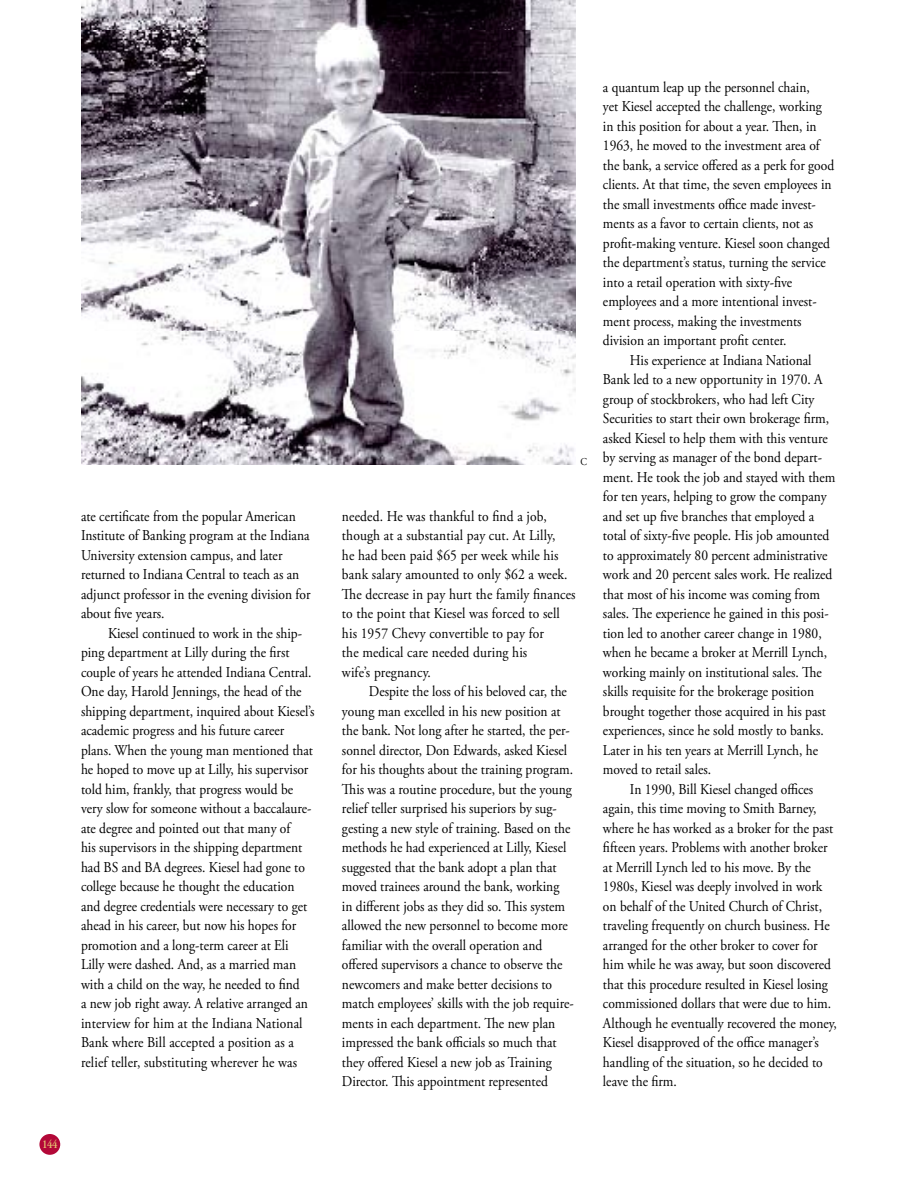
<style>
.page{position:relative;width:918px;height:1188px;background:#fff}
.page>*{position:absolute;margin:0;border:0;box-sizing:border-box;transform-origin:0 0}
.t1{font:15px/19.5px "Adobe Garamond Pro";color:#000;scale:.9 1}
.t2{font:600 12px "Adobe Garamond Pro";color:#e6c573;scale:.9 1}
.t3{font:10.5px "Adobe Garamond Pro";color:#000;scale:.9 1}
</style>
<div class="page">
<div style="left:39px;top:1134px;width:21px;height:21px;background:#b30838;border-radius:50%"></div>
<img style="left:81px;top:0;width:495px;height:464px">
<p class="t1" style="left:81px;top:507px;width:257px">ate certificate from the popular American Institute of Banking program at the Indiana University extension campus, and later returned to Indiana Central to teach as an adjunct professor in the evening division for about five years.</p>
<p class="t1" style="left:81px;top:624px;width:261px;text-indent:27px">Kiesel continued to work in the ship&shy;ping department at Lilly during the first couple of years he attended Indiana Central.<br>One day, Harold Jennings, the head of the shipping department, inquired about Kiesel’s academic progress and his future career plans. When the young man mentioned that he hoped to move up at Lilly, his supervisor told him, frankly, that progress would be very slow for someone without a baccalaure&shy;ate degree and pointed out that many of<br>his supervisors in the shipping department had BS and BA degrees. Kiesel had gone to college because he thought the education and degree credentials were necessary to get ahead in his career, but now his hopes for promotion and a long-term career at Eli Lilly were dashed. And, as a married man with a child on the way, he needed to find<br>a new job right away. A relative arranged an interview for him at the Indiana National Bank where Bill accepted a position as a relief teller, substituting wherever he was</p>
<p class="t2" style="left:42px;top:1137px;width:19px">144</p>
<p class="t3" style="left:580px;top:455px;width:9px">C</p>
<p class="t1" style="left:342px;top:507px;width:261px">needed. He was thankful to find a job, though at a substantial pay cut. At Lilly,<br>he had been paid $65 per week while his bank salary amounted to only $62 a week.<br>The decrease in pay hurt the family finances to the point that Kiesel was forced to sell his 1957 Chevy convertible to pay for<br>the medical care needed during his<br>wife’s pregnancy.</p>
<p class="t1" style="left:342px;top:682px;width:259px;text-indent:27px">Despite the loss of his beloved car, the young man excelled in his new position at the bank. Not long after he started, the per&shy;sonnel director, Don Edwards, asked Kiesel for his thoughts about the training program.<br>This was a routine procedure, but the young relief teller surprised his superiors by sug&shy;gesting a new style of training. Based on the methods he had experienced at Lilly, Kiesel suggested that the bank adopt a plan that moved trainees around the bank, working<br>in different jobs as they did so. This system allowed the new personnel to become more familiar with the overall operation and offered supervisors a chance to observe the newcomers and make better decisions to match employees’ skills with the job require&shy;ments in each department. The new plan impressed the bank officials so much that they offered Kiesel a new job as Training Director. This appointment represented</p>
<p class="t1" style="left:603px;top:78px;width:231px">a quantum leap up the personnel chain,</p>
<p class="t1" style="left:603px;top:97px;width:245px">yet Kiesel accepted the challenge, working</p>
<p class="t1" style="left:603px;top:117px;width:239px">in this position for about a year. Then, in</p>
<p class="t1" style="left:603px;top:136px;width:242px">1963, he moved to the investment area of</p>
<p class="t1" style="left:603px;top:156px;width:258px">the bank, a service offered as a perk for good</p>
<p class="t1" style="left:603px;top:175px;width:255px">clients. At that time, the seven employees in</p>
<p class="t1" style="left:603px;top:195px;width:238px">the small investments office made invest-</p>
<p class="t1" style="left:603px;top:214px;width:235px">ments as a favor to certain clients, not as</p>
<p class="t1" style="left:603px;top:234px;width:254px">profit-making venture. Kiesel soon changed</p>
<p class="t1" style="left:603px;top:253px;width:249px">the department’s status, turning the service</p>
<p class="t1" style="left:603px;top:273px;width:212px">into a retail operation with sixty-five</p>
<p class="t1" style="left:603px;top:292px;width:239px">employees and a more intentional invest-</p>
<p class="t1" style="left:603px;top:312px;width:222px">ment process, making the investments</p>
<p class="t1" style="left:603px;top:331px;width:205px">division an important profit center.</p>
<p class="t1" style="left:630px;top:351px;width:203px">His experience at Indiana National</p>
<p class="t1" style="left:603px;top:370px;width:246px">Bank led to a new opportunity in 1970. A</p>
<p class="t1" style="left:603px;top:390px;width:237px">group of stockbrokers, who had left City</p>
<p class="t1" style="left:603px;top:409px;width:253px">Securities to start their own brokerage firm,</p>
<p class="t1" style="left:603px;top:429px;width:251px">asked Kiesel to help them with this venture</p>
<p class="t1" style="left:603px;top:448px;width:245px">by serving as manager of the bond depart-</p>
<p class="t1" style="left:603px;top:468px;width:260px">ment. He took the job and stayed with them</p>
<p class="t1" style="left:603px;top:487px;width:251px">for ten years, helping to grow the company</p>
<p class="t1" style="left:603px;top:507px;width:236px">and set up five branches that employed a</p>
<p class="t1" style="left:603px;top:526px;width:253px">total of sixty-five people. His job amounted</p>
<p class="t1" style="left:603px;top:546px;width:251px">to approximately 80 percent administrative</p>
<p class="t1" style="left:603px;top:565px;width:256px">work and 20 percent sales work. He realized</p>
<p class="t1" style="left:603px;top:585px;width:243px">that most of his income was coming from</p>
<p class="t1" style="left:603px;top:604px;width:252px">sales. The experience he gained in this posi-</p>
<p class="t1" style="left:603px;top:624px;width:245px">tion led to another career change in 1980,</p>
<p class="t1" style="left:603px;top:643px;width:251px">when he became a broker at Merrill Lynch,</p>
<p class="t1" style="left:603px;top:663px;width:245px">working mainly on institutional sales. The</p>
<p class="t1" style="left:603px;top:682px;width:236px">skills requisite for the brokerage position</p>
<p class="t1" style="left:603px;top:702px;width:249px">brought together those acquired in his past</p>
<p class="t1" style="left:603px;top:721px;width:247px">experiences, since he sold mostly to banks.</p>
<p class="t1" style="left:603px;top:741px;width:241px">Later in his ten years at Merrill Lynch, he</p>
<p class="t1" style="left:603px;top:760px;width:122px">moved to retail sales.</p>
<p class="t1" style="left:630px;top:780px;width:205px">In 1990, Bill Kiesel changed offices</p>
<p class="t1" style="left:603px;top:799px;width:239px">again, this time moving to Smith Barney,</p>
<p class="t1" style="left:603px;top:819px;width:258px">where he has worked as a broker for the past</p>
<p class="t1" style="left:603px;top:838px;width:251px">fifteen years. Problems with another broker</p>
<p class="t1" style="left:603px;top:858px;width:233px">at Merrill Lynch led to his move. By the</p>
<p class="t1" style="left:603px;top:877px;width:245px">1980s, Kiesel was deeply involved in work</p>
<p class="t1" style="left:603px;top:897px;width:245px">on behalf of the United Church of Christ,</p>
<p class="t1" style="left:603px;top:916px;width:253px">traveling frequently on church business. He</p>
<p class="t1" style="left:603px;top:936px;width:240px">arranged for the other broker to cover for</p>
<p class="t1" style="left:603px;top:955px;width:255px">him while he was away, but soon discovered</p>
<p class="t1" style="left:603px;top:975px;width:251px">that this procedure resulted in Kiesel losing</p>
<p class="t1" style="left:603px;top:994px;width:255px">commissioned dollars that were due to him.</p>
<p class="t1" style="left:603px;top:1014px;width:261px">Although he eventually recovered the money,</p>
<p class="t1" style="left:603px;top:1033px;width:241px">Kiesel disapproved of the office manager’s</p>
<p class="t1" style="left:603px;top:1053px;width:246px">handling of the situation, so he decided to</p>
<p class="t1" style="left:603px;top:1072px;width:84px">leave the firm.</p>
</div>
